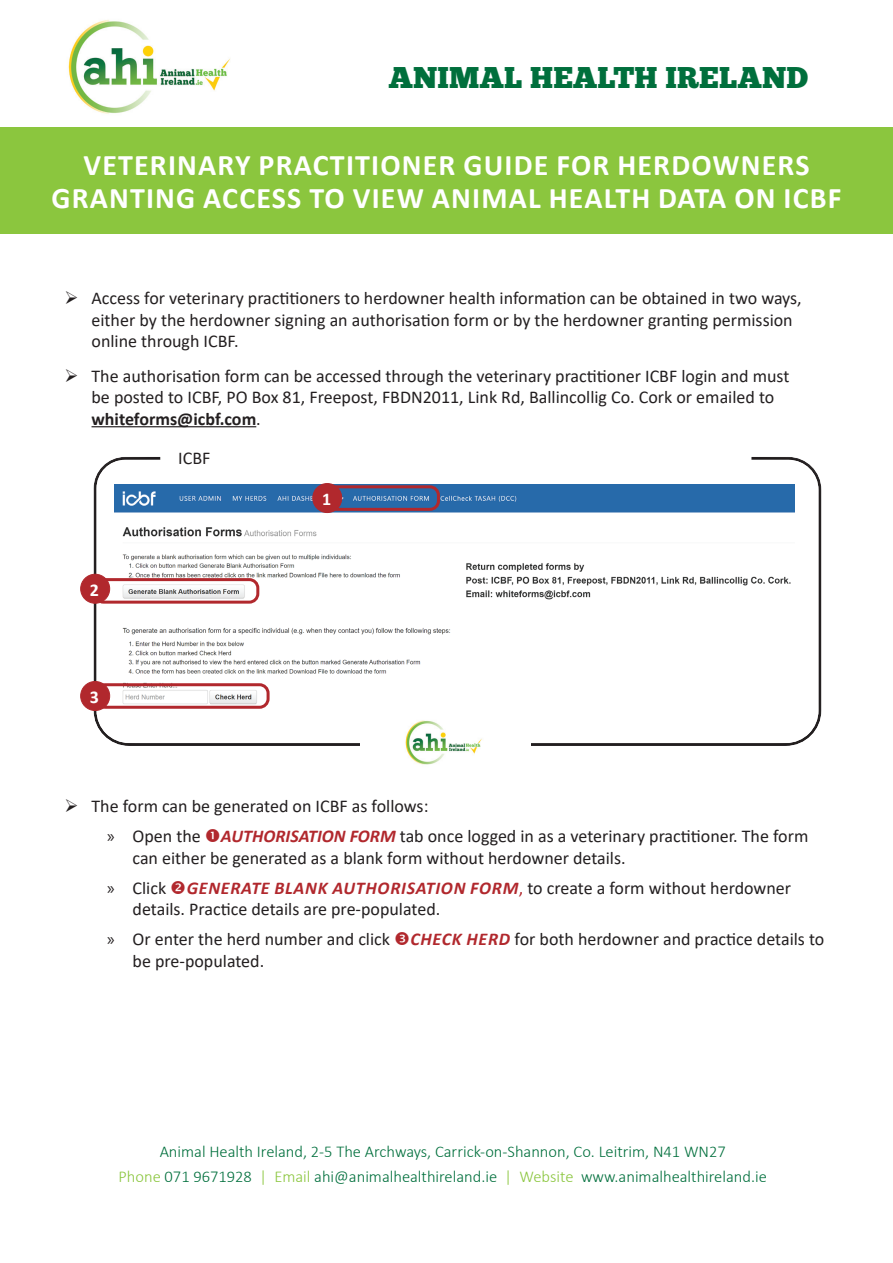
<style>
.page{position:relative;width:893px;height:1263px;background:#fff}
.page>*{position:absolute;margin:0;border:0;box-sizing:border-box;transform-origin:0 0}
.t1{font:700 30px/33px "Calibri";letter-spacing:.04em;color:#fff;text-align:center}
.t2{font:30px "Chunk Five";color:#006f3c}
.t3{font:18px/21.6px "Calibri";color:#231f20}
.t4{font:700 18px "Calibri";color:#fff}
.t5{font:300 16.5px/25.2px "Calibri";color:#006f3c;text-align:center}
.s1{font-weight:700}
.s2{font-family:"Myriad Pro"}
.s3{font-weight:700;font-style:italic;color:#b1282d}
.s4{color:#b1282d}
.s5{color:#8bc63e}
</style>
<div class="page">
<div style="left:0;top:128px;width:893px;height:106px;background:#8bc63e"></div>
<img style="left:68px;top:20px;width:162px;height:94px">
<div style="left:93px;top:455px;width:307px;height:291px;background:#231f20;opacity:.75"></div>
<img style="left:114px;top:484px;width:387px;height:234px">
<div style="left:501px;top:455px;width:321px;height:291px;background:#231f20;opacity:.75"></div>
<div style="left:360px;top:718px;width:170px;height:50px;background:#fff"></div>
<img style="left:405px;top:720px;width:77px;height:45px">
<div style="left:327px;top:485px;width:113px;height:26px;border:3px solid #b1282d;border-radius:9px"></div>
<div style="left:313px;top:483px;width:29px;height:29px;background:#b1282d;border-radius:50%"></div>
<div style="left:312px;top:483px;width:30px;height:30px;border:1px solid #b1282d;border-radius:50%"></div>
<div style="left:94px;top:578px;width:165px;height:26px;border:3px solid #b1282d;border-radius:9px"></div>
<div style="left:95px;top:683px;width:175px;height:26px;border:3px solid #b1282d;border-radius:9px"></div>
<div style="left:81px;top:681px;width:29px;height:29px;background:#b1282d;border-radius:50%"></div>
<div style="left:80px;top:681px;width:30px;height:30px;border:1px solid #b1282d;border-radius:50%"></div>
<div style="left:81px;top:574px;width:29px;height:29px;background:#b1282d;border-radius:50%"></div>
<div style="left:80px;top:574px;width:30px;height:30px;border:1px solid #b1282d;border-radius:50%"></div>
<hr style="left:92px;top:426px;width:164px;height:1px;background:#231f20">
<h1 class="t2" style="left:389px;top:59px;width:421px">ANIMAL HEALTH IRELAND</h1>
<h1 class="t1" style="left:51px;top:149px;width:792px">VETERINARY PRACTITIONER GUIDE FOR HERDOWNERS<br>GRANTING ACCESS TO VIEW ANIMAL HEALTH DATA ON ICBF</h1>
<p class="t3" style="left:92px;top:287px;width:712px">Access for veterinary practitioners to herdowner health information can be obtained in two ways, either by the herdowner signing an authorisation form or by the herdowner granting permission online through ICBF.</p>
<p class="t3" style="left:92px;top:364px;width:699px">The authorisation form can be accessed through the veterinary practitioner ICBF login and must be posted to ICBF, PO Box 81, Freepost, FBDN2011, Link Rd, Ballincollig Co. Cork or emailed to <span class="s1">whiteforms@icbf.com</span>.</p>
<p class="t4" style="left:90px;top:577px;width:11px">2</p>
<p class="t4" style="left:90px;top:684px;width:11px">3</p>
<p class="t3" style="left:178px;top:446px;width:34px">ICBF</p>
<p class="t4" style="left:322px;top:486px;width:11px">1</p>
<p class="t3" style="left:107px;top:790px;width:703px;line-height:30.2px;text-indent:-16px">The form can be generated on ICBF as follows:<br><span class="s2">»</span> Open the <span class="s3">AUTHORISATION FORM</span> tab once logged in as a veterinary practitioner. The form</p>
<p class="t3" style="left:107px;top:842px;width:686px;line-height:30.2px;text-indent:26px">can either be generated as a blank form without herdowner details.<br><span class="s2">»</span> Click <span class="s3">GENERATE BLANK AUTHORISATION FORM</span><span class="s4">,</span> to create a form without herdowner</p>
<p class="t3" style="left:107px;top:894px;width:719px;line-height:30.2px;text-indent:26px">details. Practice details are pre-populated.<br><span class="s2">»</span> Or enter the herd number and click <span class="s3">CHECK HERD</span> for both herdowner and practice details to</p>
<p class="t3" style="left:133px;top:950px;width:133px">be pre-populated.</p>
<p class="t5" style="left:119px;top:1138px;width:650px">Animal Health Ireland, 2-5 The Archways, Carrick-on-Shannon, Co. Leitrim, N41 WN27<br><span class="s5">Phone</span> 071 9671928 <span class="s5">| Email</span> ahi@animalhealthireland.ie <span class="s5">| Website</span> www.animalhealthireland.ie</p>
</div>
